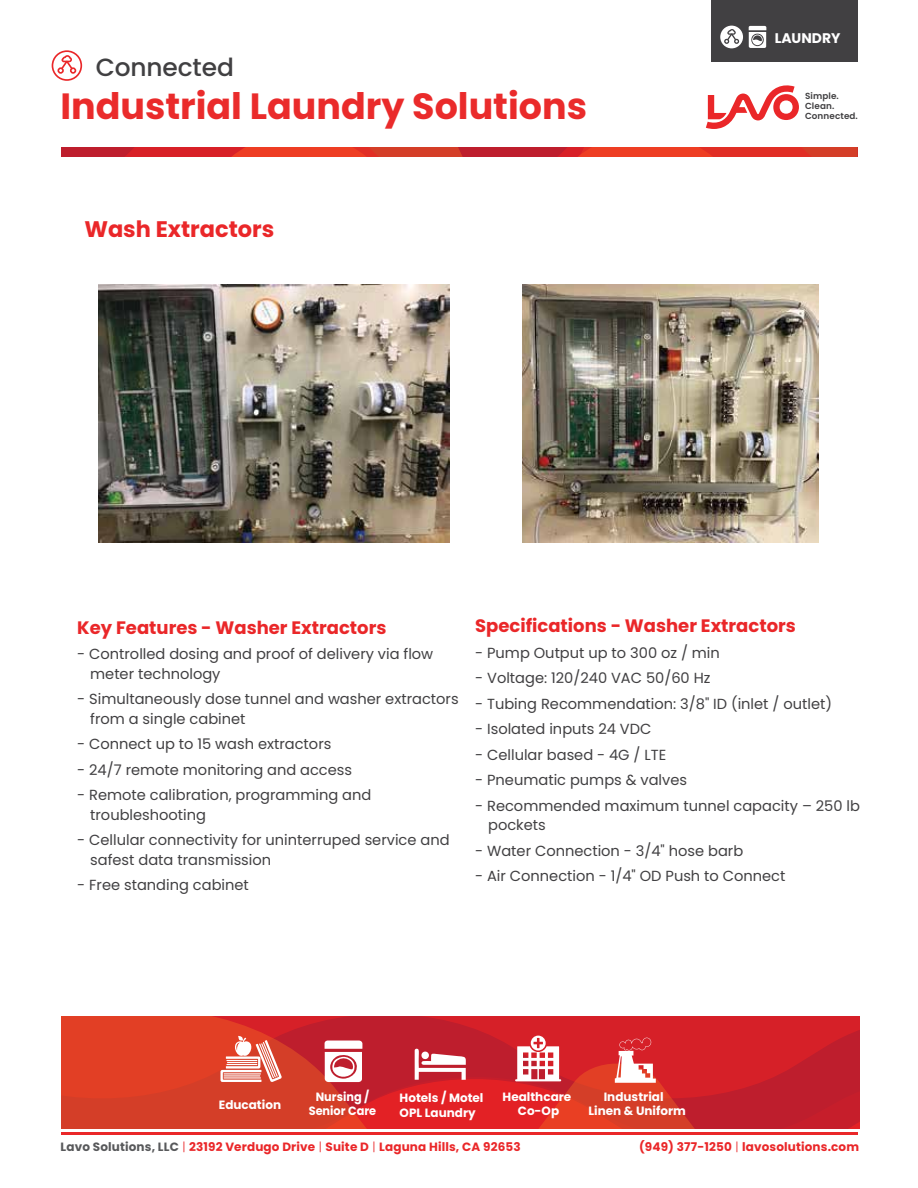
<style>
.page{position:relative;width:918px;height:1188px;background:#fff}
.page>*{position:absolute;margin:0;border:0;box-sizing:border-box;transform-origin:0 0}
.t1{font:700 36.45px "Poppins";color:#ea2b2b}
.t2{font:500 24.9px "Poppins";letter-spacing:-.005em;color:#414042}
.t3{font:700 22.5px "Poppins";color:#ea2729}
.t4{font:700 18px "Poppins";color:#ea2729}
.t5{font:14.7px/19.5px "Poppins";color:#414042}
.t6{font:700 13.95px "Poppins";color:#fff}
.t7{font:700 12px "Poppins";letter-spacing:.01em;color:#ea2729}
.t8{font:700 12px/14.4px "Poppins";color:#fff;text-align:center}
.t9{font:700 12px/13.6px "Poppins";color:#fff;text-align:center;scale:.94 1}
.t10{font:700 11.4px "Poppins";color:#fff}
.t11{font:600 8.85px/9.9px "Poppins";letter-spacing:.01em;color:#414042}
.s1{color:#58595b}
.s2{font-weight:300}
</style>
<div class="page">
<hr style="left:61px;top:1133px;width:797px;height:2px;background:#ea2729">
<div style="left:711px;top:0;width:147px;height:61px;background:#414042"></div>
<svg style="left:749px;top:26px;width:17px;height:22px"></svg>
<svg style="left:61px;top:148px;width:797px;height:9px;background:#d92f26"></svg>
<svg style="left:706px;top:85px;width:93px;height:44px"></svg>
<div style="left:720px;top:26px;width:23px;height:22px;background:#fff;border-radius:50%"></div>
<svg style="left:724px;top:29px;width:15px;height:15px"></svg>
<img style="left:99px;top:285px;width:350px;height:257px">
<div style="left:52px;top:50px;width:30px;height:31px;border:2px solid #ea2729;border-radius:50%"></div>
<div style="left:57px;top:67px;width:7px;height:7px;border:2px solid #ea2729;border-radius:50%"></div>
<div style="left:70px;top:67px;width:6px;height:7px;border:2px solid #ea2729;border-radius:50%"></div>
<svg style="left:60px;top:55px;width:14px;height:16px"></svg>
<svg style="left:96px;top:1016px;width:61px;height:1px"></svg>
<svg style="left:61px;top:1017px;width:120px;height:111px;background:#dd3e25"></svg>
<svg style="left:181px;top:1016px;width:678px;height:112px;background:#d43637"></svg>
<img style="left:522px;top:285px;width:297px;height:257px">
<h2 class="t2" style="left:96px;top:52px;width:140px">Connected</h2>
<h1 class="t1" style="left:60px;top:85px;width:528px">Industrial Laundry Solutions</h1>
<h3 class="t3" style="left:84px;top:216px;width:192px">Wash Extractors</h3>
<p class="t6" style="left:775px;top:30px;width:67px">LAUNDRY</p>
<p class="t11" style="left:805px;top:91px;width:35px">Simple.<br>Clean.</p>
<p class="t11" style="left:805px;top:111px;width:54px">Connected.</p>
<p class="t4" style="left:77px;top:617px;width:311px">Key Features - Washer Extractors</p>
<p class="t5" style="left:90px;top:645px;width:345px;text-indent:-13px">- Controlled dosing and proof of delivery via flow meter technology</p>
<p class="t5" style="left:90px;top:690px;width:370px;text-indent:-13px">- Simultaneously dose tunnel and washer extractors from a single cabinet</p>
<p class="t5" style="left:77px;top:735px;width:256px">- Connect up to 15 wash extractors</p>
<p class="t5" style="left:77px;top:760px;width:276px">- 24/7 remote monitoring and access</p>
<p class="t5" style="left:90px;top:786px;width:283px;text-indent:-13px">- Remote calibration, programming and troubleshooting</p>
<p class="t5" style="left:90px;top:831px;width:361px;text-indent:-13px">- Cellular connectivity for uninterruped service and safest data transmission</p>
<p class="t5" style="left:77px;top:876px;width:173px">- Free standing cabinet</p>
<p class="t4" style="left:475px;top:615px;width:322px">Specifications - Washer Extractors</p>
<p class="t5" style="left:475px;top:643px;width:246px">- Pump Output up to 300 oz / min</p>
<p class="t5" style="left:475px;top:668px;width:237px">- Voltage: 120/240 VAC 50/60 Hz</p>
<p class="t5" style="left:475px;top:694px;width:358px">- Tubing Recommendation: 3/8" ID (inlet / outlet)</p>
<p class="t5" style="left:475px;top:719px;width:178px">- Isolated inputs 24 VDC</p>
<p class="t5" style="left:475px;top:745px;width:193px">- Cellular based - 4G / LTE</p>
<p class="t5" style="left:475px;top:770px;width:213px">- Pneumatic pumps &amp; valves</p>
<p class="t5" style="left:488px;top:796px;width:373px;text-indent:-13px">- Recommended maximum tunnel capacity – 250 lb pockets</p>
<p class="t5" style="left:475px;top:841px;width:270px">- Water Connection - 3/4" hose barb</p>
<p class="t5" style="left:475px;top:866px;width:312px">- Air Connection - 1/4" OD Push to Connect</p>
<p class="t10" style="left:298px;top:1086px;width:59px">Laundries</p>
<p class="t8" style="left:589px;top:1089px;width:99px">Industrial<br>Linen &amp; Uniform</p>
<p class="t8" style="left:219px;top:1098px;width:64px">Education</p>
<p class="t9" style="left:309px;top:1090px;width:73px">Nursing /<br>Senior Care</p>
<p class="t8" style="left:400px;top:1091px;width:85px;text-align:left">Hotels / Motel<br>OPL Laundry</p>
<p class="t8" style="left:503px;top:1090px;width:70px">Healthcare<br>Co-Op</p>
<p class="t7" style="left:61px;top:1139px;width:462px"><span class="s1">Lavo Solutions, LLC</span> <span class="s2">|</span> 23192 Verdugo Drive <span class="s2">|</span> Suite D <span class="s2">|</span> Laguna Hills, CA 92653</p>
<p class="t7" style="left:639px;top:1139px;width:222px">(949) 377-1250 <span class="s2">|</span> lavosolutions.com</p>
</div>
